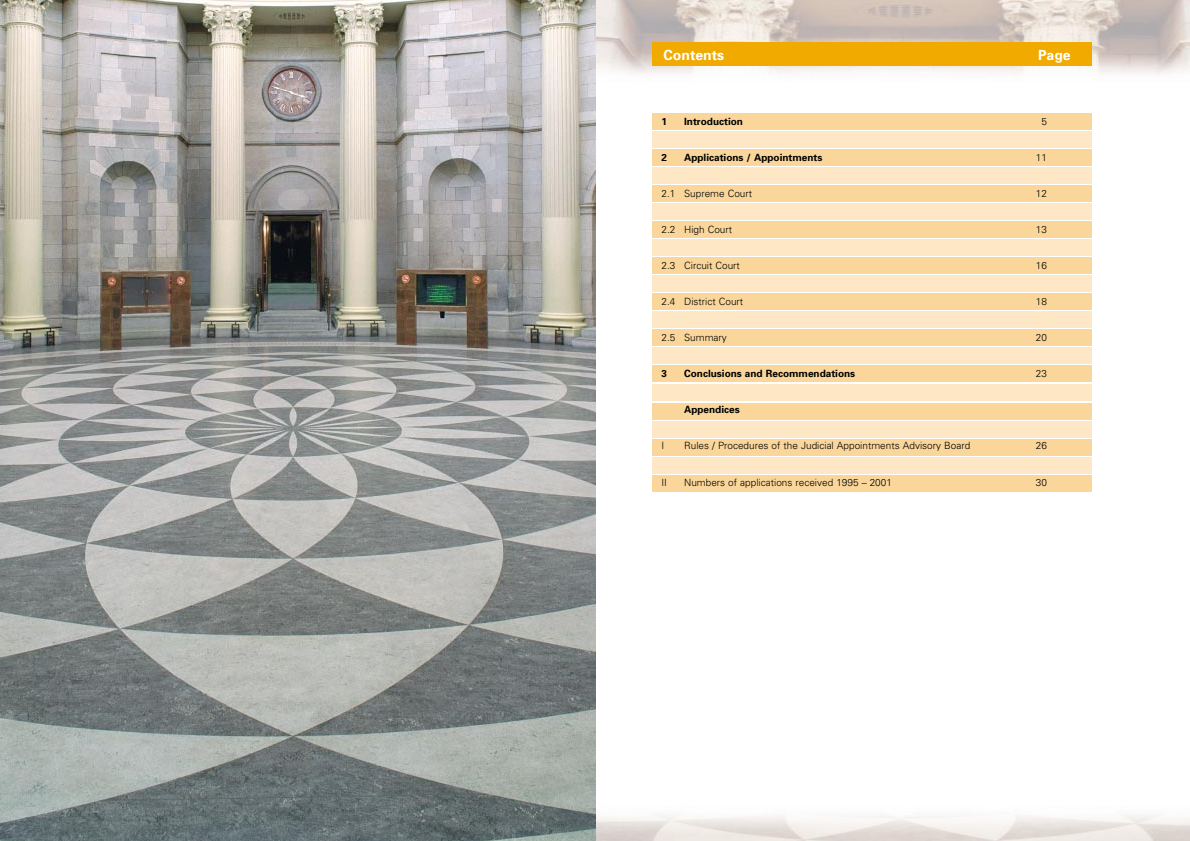
<style>
.page{position:relative;width:1190px;height:841px;background:#fff}
.page>*{position:absolute;margin:0;border:0;box-sizing:border-box;transform-origin:0 0}
.t1{font:700 14px "Univers";color:#fff}
.t2{font:300 10px "Univers";color:#000}
.t3{font:700 10px "Univers";color:#000}
</style>
<div class="page">
<img style="left:595px;top:799px;width:595px;height:42px">
<img style="left:595px;top:0;width:595px;height:99px">
<div style="left:652px;top:43px;width:439px;height:23px;background:#f0aa00"></div>
<img style="left:0;top:0;width:595px;height:841px">
<div style="left:652px;top:366px;width:439px;height:16px;background:#fad69b"></div>
<div style="left:652px;top:384px;width:439px;height:17px;background:#fde7c4"></div>
<div style="left:652px;top:113px;width:439px;height:17px;background:#fad69b"></div>
<div style="left:652px;top:131px;width:439px;height:17px;background:#fde7c4"></div>
<div style="left:652px;top:149px;width:439px;height:17px;background:#fad69b"></div>
<div style="left:652px;top:167px;width:439px;height:17px;background:#fde7c4"></div>
<div style="left:652px;top:185px;width:439px;height:17px;background:#fad69b"></div>
<div style="left:652px;top:203px;width:439px;height:17px;background:#fde7c4"></div>
<div style="left:652px;top:221px;width:439px;height:17px;background:#fad69b"></div>
<div style="left:652px;top:239px;width:439px;height:17px;background:#fde7c4"></div>
<div style="left:652px;top:257px;width:439px;height:17px;background:#fad69b"></div>
<div style="left:652px;top:275px;width:439px;height:17px;background:#fde7c4"></div>
<div style="left:652px;top:293px;width:439px;height:17px;background:#fad69b"></div>
<div style="left:652px;top:311px;width:439px;height:17px;background:#fde7c4"></div>
<div style="left:652px;top:329px;width:439px;height:17px;background:#fad69b"></div>
<div style="left:652px;top:347px;width:439px;height:17px;background:#fde7c4"></div>
<div style="left:652px;top:475px;width:439px;height:17px;background:#fad69b"></div>
<div style="left:652px;top:403px;width:439px;height:16px;background:#fad69b"></div>
<div style="left:652px;top:421px;width:439px;height:16px;background:#fde7c4"></div>
<div style="left:652px;top:439px;width:439px;height:16px;background:#fad69b"></div>
<div style="left:652px;top:457px;width:439px;height:16px;background:#fde7c4"></div>
<h1 class="t1" style="left:664px;top:50px;width:62px">Contents</h1>
<h1 class="t1" style="left:1038px;top:50px;width:34px">Page</h1>
<p class="t3" style="left:661px;top:118px;width:7px">1</p>
<p class="t3" style="left:684px;top:118px;width:60px">Introduction</p>
<p class="t2" style="left:1041px;top:118px;width:7px">5</p>
<p class="t3" style="left:661px;top:154px;width:7px">2</p>
<p class="t3" style="left:684px;top:154px;width:140px">Applications / Appointments</p>
<p class="t2" style="left:1036px;top:154px;width:13px">11</p>
<p class="t2" style="left:661px;top:190px;width:92px">2.1 Supreme Court</p>
<p class="t2" style="left:1036px;top:190px;width:13px">12</p>
<p class="t2" style="left:661px;top:226px;width:72px">2.2 High Court</p>
<p class="t2" style="left:1036px;top:226px;width:13px">13</p>
<p class="t2" style="left:661px;top:262px;width:80px">2.3 Circuit Court</p>
<p class="t2" style="left:1036px;top:262px;width:13px">16</p>
<p class="t2" style="left:661px;top:298px;width:83px">2.4 District Court</p>
<p class="t2" style="left:1036px;top:298px;width:13px">18</p>
<p class="t2" style="left:661px;top:334px;width:67px">2.5 Summary</p>
<p class="t2" style="left:1036px;top:334px;width:13px">20</p>
<p class="t3" style="left:661px;top:370px;width:7px">3</p>
<p class="t3" style="left:684px;top:370px;width:173px">Conclusions and Recommendations</p>
<p class="t2" style="left:1036px;top:370px;width:13px">23</p>
<p class="t3" style="left:684px;top:406px;width:57px">Appendices</p>
<p class="t2" style="left:661px;top:442px;width:4px">I</p>
<p class="t2" style="left:684px;top:442px;width:288px">Rules / Procedures of the Judicial Appointments Advisory Board</p>
<p class="t2" style="left:1036px;top:442px;width:13px">26</p>
<p class="t2" style="left:661px;top:479px;width:7px">II</p>
<p class="t2" style="left:684px;top:479px;width:209px">Numbers of applications received 1995 – 2001</p>
<p class="t2" style="left:1036px;top:479px;width:13px">30</p>
</div>
